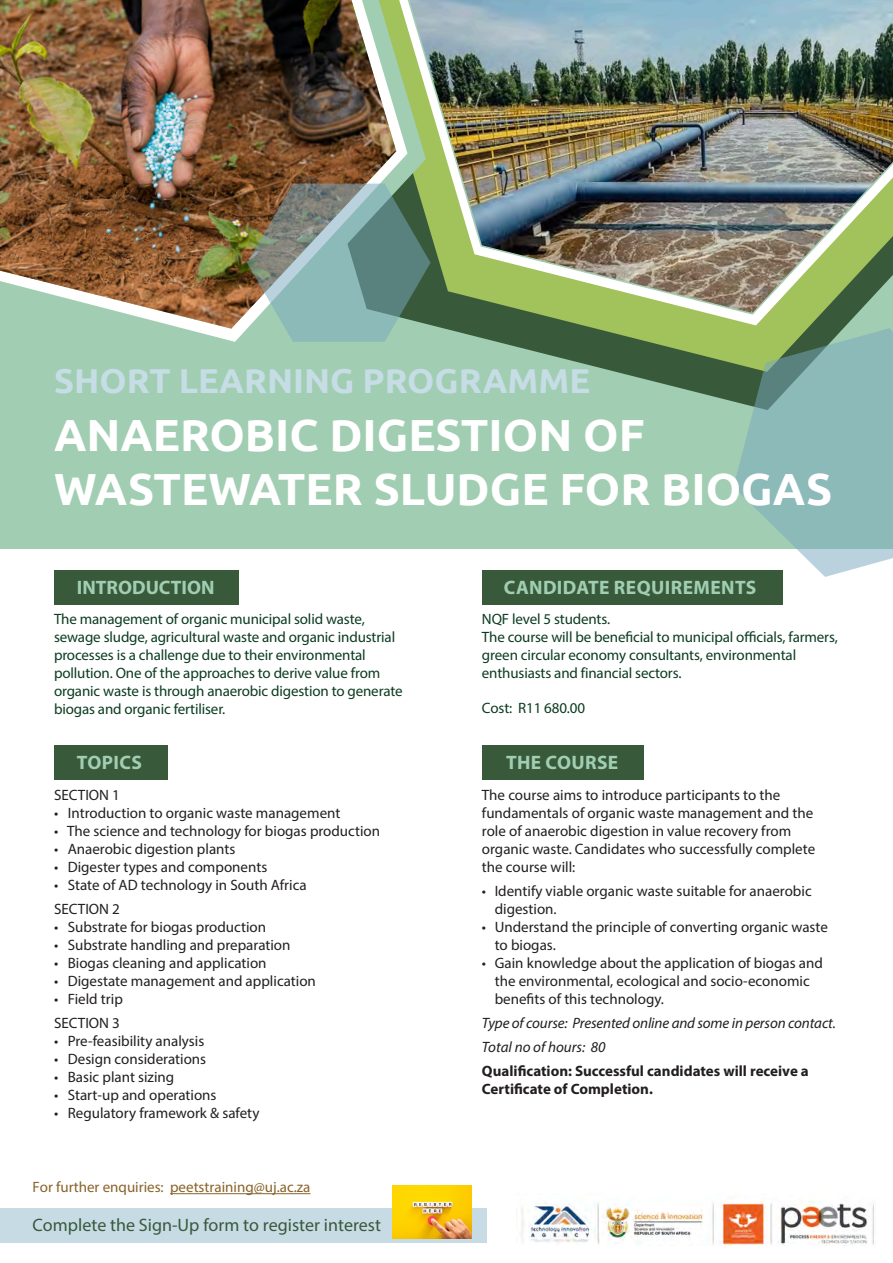
<style>
.page{position:relative;width:893px;height:1263px;background:#fff}
.page>*{position:absolute;margin:0;border:0;box-sizing:border-box;transform-origin:0 0}
.t1{font:700 45px/54px "Ubuntu";color:#fff}
.t2{font:700 34.5px "Ubuntu";color:#c6dde6}
.t3{font:700 19.5px "Myriad Pro";letter-spacing:.02em;color:#a1ceb2}
.t4{font:700 19.5px "Myriad Pro";color:#a1ceb2}
.t5{font:18px "Myriad Pro";color:#38593a}
.t6{font:15px/18px "Myriad Pro";color:#231f20}
.t7{font:15px/18px "Myriad Pro";letter-spacing:-.01em;color:#0c3c21}
.t8{font:700 15px/18px "Myriad Pro";color:#231f20}
.t9{font:italic 15px "Myriad Pro";letter-spacing:-.01em;color:#231f20}
.t10{font:15px "Myriad Pro";color:#896329}
</style>
<div class="page">
<div style="left:0;top:213px;width:893px;height:335px;background:#a1ceb2"></div>
<div style="left:54px;top:570px;width:184px;height:35px;background:#38593a"></div>
<div style="left:54px;top:745px;width:114px;height:35px;background:#38593a"></div>
<div style="left:0;top:1208px;width:486px;height:35px;background:#c7dbe5"></div>
<div style="left:482px;top:745px;width:161px;height:35px;background:#38593a"></div>
<div style="left:482px;top:570px;width:300px;height:35px;background:#38593a"></div>
<svg style="left:617px;top:372px;width:116px;height:30px"></svg>
<svg style="left:431px;top:325px;width:416px;height:47px"></svg>
<svg style="left:431px;top:315px;width:425px;height:10px;fill:#a2c25c"></svg>
<img style="left:407px;top:0;width:486px;height:315px">
<svg style="left:186px;top:0;width:221px;height:342px"></svg>
<img style="left:0;top:0;width:396px;height:329px">
<svg style="left:247px;top:184px;width:184px;height:158px"></svg>
<svg style="left:733px;top:328px;width:160px;height:249px"></svg>
<img style="left:521px;top:1193px;width:353px;height:53px">
<hr style="left:170px;top:1193px;width:141px;height:1px;background:#896329">
<img style="left:393px;top:1186px;width:79px;height:53px">
<p class="t2" style="left:54px;top:360px;width:538px">SHORT LEARNING PROGRAMME</p>
<p class="t1" style="left:54px;top:407px;width:780px">ANAEROBIC DIGESTION OF<br>WASTEWATER SLUDGE FOR BIOGAS</p>
<p class="t4" style="left:77px;top:574px;width:139px">INTRODUCTION</p>
<p class="t3" style="left:504px;top:574px;width:254px">CANDIDATE REQUIREMENTS</p>
<p class="t7" style="left:54px;top:609px;width:350px">The management of organic municipal solid waste, sewage sludge, agricultural waste and organic industrial processes is a challenge due to their environmental pollution. One of the approaches to derive value from organic waste is through anaerobic digestion to generate biogas and organic fertiliser.</p>
<p class="t7" style="left:482px;top:609px;width:357px">NQF level 5 students.<br>The course will be beneficial to municipal officials, farmers, green circular economy consultants, environmental enthusiasts and financial sectors.</p>
<p class="t7" style="left:482px;top:699px;width:105px">Cost: R11 680.00</p>
<p class="t3" style="left:77px;top:750px;width:67px">TOPICS</p>
<p class="t3" style="left:506px;top:750px;width:114px">THE COURSE</p>
<p class="t6" style="left:54px;top:786px;width:68px">SECTION 1</p>
<p class="t6" style="left:54px;top:804px;width:288px">• Introduction to organic waste management</p>
<p class="t6" style="left:54px;top:822px;width:328px">• The science and technology for biogas production</p>
<p class="t6" style="left:54px;top:840px;width:183px">• Anaerobic digestion plants</p>
<p class="t6" style="left:54px;top:858px;width:215px">• Digester types and components</p>
<p class="t6" style="left:54px;top:876px;width:254px">• State of AD technology in South Africa</p>
<p class="t6" style="left:54px;top:900px;width:68px">SECTION 2</p>
<p class="t6" style="left:54px;top:918px;width:214px">• Substrate for biogas production</p>
<p class="t6" style="left:54px;top:936px;width:238px">• Substrate handling and preparation</p>
<p class="t6" style="left:54px;top:954px;width:214px">• Biogas cleaning and application</p>
<p class="t6" style="left:54px;top:972px;width:263px">• Digestate management and application</p>
<p class="t6" style="left:54px;top:990px;width:70px">• Field trip</p>
<p class="t6" style="left:54px;top:1014px;width:68px">SECTION 3</p>
<p class="t6" style="left:54px;top:1032px;width:152px">• Pre-feasibility analysis</p>
<p class="t6" style="left:54px;top:1050px;width:154px">• Design considerations</p>
<p class="t6" style="left:54px;top:1068px;width:122px">• Basic plant sizing</p>
<p class="t6" style="left:54px;top:1086px;width:164px">• Start-up and operations</p>
<p class="t6" style="left:54px;top:1104px;width:207px">• Regulatory framework &amp; safety</p>
<p class="t10" style="left:33px;top:1177px;width:279px">For further enquiries: peetstraining@uj.ac.za</p>
<p class="t5" style="left:33px;top:1214px;width:350px">Complete the Sign-Up form to register interest</p>
<p class="t6" style="left:482px;top:786px;width:335px">The course aims to introduce participants to the fundamentals of organic waste management and the role of anaerobic digestion in value recovery from organic waste. Candidates who successfully complete the course will:</p>
<p class="t6" style="left:495px;top:882px;width:318px;text-indent:-13px">• Identify viable organic waste suitable for anaerobic digestion.</p>
<p class="t6" style="left:495px;top:918px;width:335px;text-indent:-13px">• Understand the principle of converting organic waste to biogas.</p>
<p class="t6" style="left:495px;top:954px;width:330px;text-indent:-13px">• Gain knowledge about the application of biogas and the environmental, ecological and socio-economic benefits of this technology.</p>
<p class="t9" style="left:482px;top:1014px;width:355px">Type of course: Presented online and some in person contact.</p>
<p class="t9" style="left:482px;top:1038px;width:125px">Total no of hours: 80</p>
<p class="t8" style="left:482px;top:1062px;width:328px">Qualification: Successful candidates will receive a<br>Certificate of Completion.</p>
</div>
